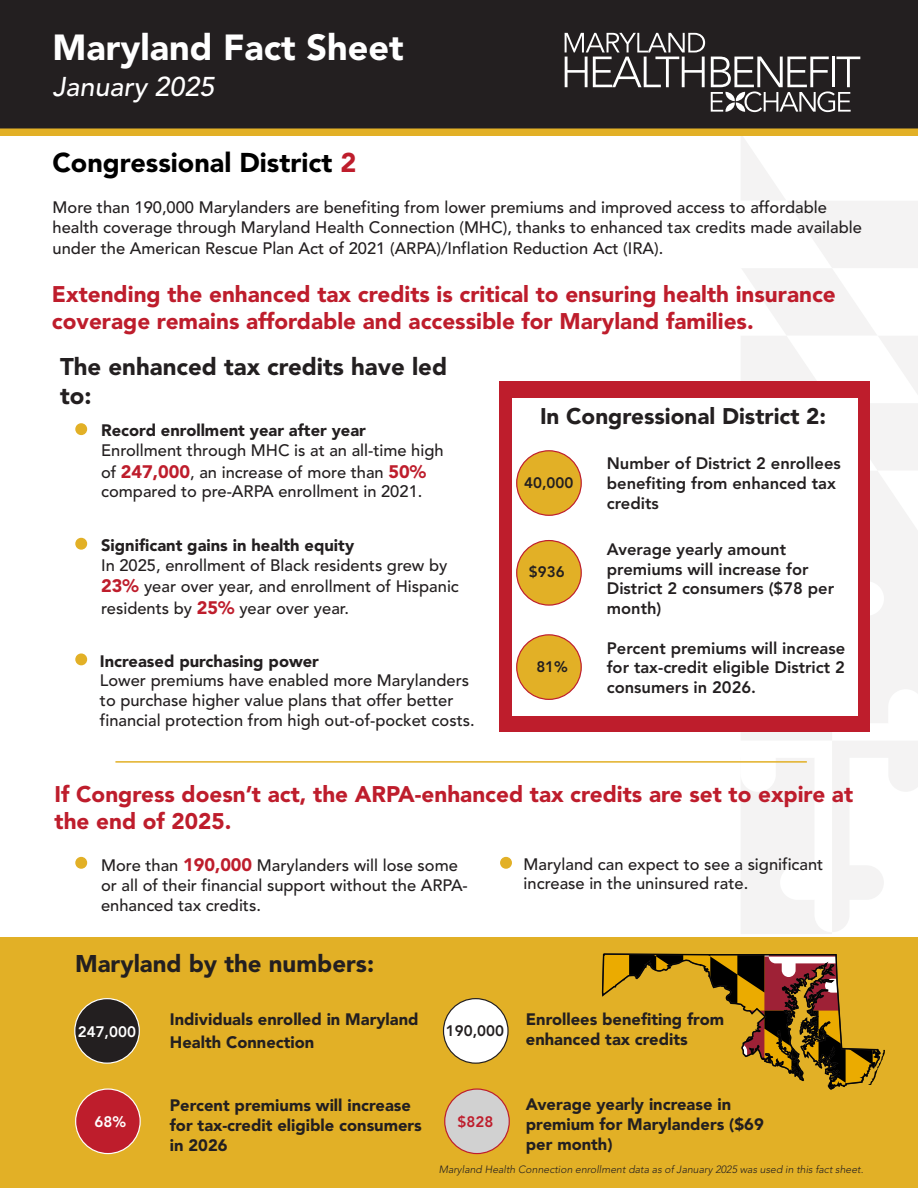
<style>
.page{position:relative;width:918px;height:1188px;background:#fff}
.page>*{position:absolute;margin:0;border:0;box-sizing:border-box;transform-origin:0 0}
.t1{font:900 36px "Avenir";color:#fff}
.t2{font:900 27px "Avenir";color:#000}
.t3{font:italic 500 27px "Avenir";color:#fff}
.t4{font:900 24px/28.8px "Avenir";color:#231f20}
.t5{font:900 22.5px/27px "Avenir";color:#be1d2c}
.t6{font:900 22.5px "Avenir";color:#231f20}
.t7{font:500 16.5px/19.8px "Avenir";color:#231f20}
.t8{font:900 16.5px/19.8px "Avenir";color:#231f20}
.t9{font:800 16.5px/19.8px "Avenir";color:#231f20}
.t10{font:800 15.15px "Avenir";color:#231f20}
.t11{font:800 15.15px "Avenir";color:#fff}
.t12{font:800 15.15px "Avenir";color:#be1d2c}
.t13{font:italic 300 10.5px "Avenir";color:#231f20}
.s1{color:#be1d2c}
.s2{font-weight:900;font-size:18px;color:#be1d2c}
</style>
<div class="page">
<svg style="left:741px;top:136px;width:177px;height:402px"></svg>
<svg style="left:741px;top:549px;width:177px;height:383px"></svg>
<div style="left:0;top:0;width:918px;height:132px;background:#231f20"></div>
<div style="left:0;top:937px;width:918px;height:251px;background:#e2b026"></div>
<svg style="left:565px;top:33px;width:140px;height:54px"></svg>
<svg style="left:711px;top:57px;width:149px;height:55px"></svg>
<div style="left:500px;top:381px;width:370px;height:351px;background:#be1d2c"></div>
<div style="left:75px;top:999px;width:64px;height:64px;background:#231f20;border-radius:50%"></div>
<div style="left:74px;top:998px;width:66px;height:66px;border:1px solid #fff;border-radius:50%"></div>
<div style="left:444px;top:999px;width:64px;height:64px;background:#fff;border-radius:50%"></div>
<div style="left:443px;top:998px;width:66px;height:66px;border:1px solid #231f20;border-radius:50%"></div>
<div style="left:445px;top:1089px;width:64px;height:65px;background:#d1d1d1;border-radius:50%"></div>
<div style="left:444px;top:1088px;width:66px;height:66px;border:1px solid #be1d2c;border-radius:50%"></div>
<div style="left:76px;top:1089px;width:64px;height:65px;background:#be1d2c;border-radius:50%"></div>
<div style="left:75px;top:1088px;width:66px;height:66px;border:1px solid #fff;border-radius:50%"></div>
<div style="left:0;top:128px;width:918px;height:8px;background:#e2b026"></div>
<div style="left:76px;top:424px;width:10px;height:10px;background:#e2b026;border-radius:50%"></div>
<div style="left:75px;top:423px;width:12px;height:12px;border:2px solid #e2b026;border-radius:50%"></div>
<div style="left:76px;top:539px;width:10px;height:10px;background:#e2b026;border-radius:50%"></div>
<div style="left:75px;top:538px;width:12px;height:12px;border:2px solid #e2b026;border-radius:50%"></div>
<div style="left:76px;top:654px;width:10px;height:11px;background:#e2b026;border-radius:50%"></div>
<div style="left:75px;top:653px;width:12px;height:12px;border:2px solid #e2b026;border-radius:50%"></div>
<div style="left:512px;top:398px;width:346px;height:318px;background:#fff"></div>
<div style="left:76px;top:858px;width:10px;height:10px;background:#e2b026;border-radius:50%"></div>
<div style="left:75px;top:857px;width:12px;height:12px;border:2px solid #e2b026;border-radius:50%"></div>
<div style="left:501px;top:858px;width:10px;height:10px;background:#e2b026;border-radius:50%"></div>
<div style="left:500px;top:857px;width:12px;height:12px;border:2px solid #e2b026;border-radius:50%"></div>
<div style="left:517px;top:451px;width:64px;height:64px;background:#e2b026;border-radius:50%"></div>
<div style="left:516px;top:450px;width:66px;height:66px;border:1px solid #be1d2c;border-radius:50%"></div>
<div style="left:517px;top:541px;width:64px;height:64px;background:#e2b026;border-radius:50%"></div>
<div style="left:516px;top:540px;width:66px;height:66px;border:1px solid #be1d2c;border-radius:50%"></div>
<div style="left:517px;top:635px;width:64px;height:64px;background:#e2b026;border-radius:50%"></div>
<div style="left:516px;top:634px;width:66px;height:66px;border:1px solid #be1d2c;border-radius:50%"></div>
<hr style="left:115px;top:761px;width:692px;height:2px;background:#e2b026">
<svg style="left:602px;top:954px;width:283px;height:135px"></svg>
<p class="t1" style="left:52px;top:26px;width:353px">Maryland Fact Sheet</p>
<p class="t3" style="left:52px;top:71px;width:164px">January 2025</p>
<p class="t2" style="left:52px;top:147px;width:305px">Congressional District <span class="s1">2</span></p>
<p class="t7" style="left:53px;top:198px;width:811px">More than 190,000 Marylanders are benefiting from lower premiums and improved access to affordable health coverage through Maryland Health Connection (MHC), thanks to enhanced tax credits made available</p>
<p class="t7" style="left:53px;top:239px;width:612px">under the American Rescue Plan Act of 2021 (ARPA)/Inflation Reduction Act (IRA).</p>
<p class="t5" style="left:52px;top:280px;width:785px">Extending the enhanced tax credits is critical to ensuring health insurance coverage remains affordable and accessible for Maryland families.</p>
<p class="t4" style="left:60px;top:352px;width:389px">The enhanced tax credits have led to:</p>
<p class="t8" style="left:101px;top:421px;width:266px">Record enrollment year after year</p>
<p class="t7" style="left:101px;top:440px;width:344px;line-height:21.6px">Enrollment through MHC is at an all-time high of <span class="s2">247,000</span>, an increase of more than <span class="s2">50%</span></p>
<p class="t7" style="left:101px;top:482px;width:323px">compared to pre-ARPA enrollment in 2021.</p>
<p class="t8" style="left:101px;top:535px;width:255px">Significant gains in health equity</p>
<p class="t7" style="left:101px;top:555px;width:359px;line-height:21.6px">In 2025, enrollment of Black residents grew by<br><span class="s2">23%</span> year over year, and enrollment of Hispanic residents by <span class="s2">25%</span> year over year.</p>
<p class="t8" style="left:100px;top:651px;width:221px">Increased purchasing power</p>
<p class="t7" style="left:100px;top:671px;width:376px">Lower premiums have enabled more Marylanders to purchase higher value plans that offer better financial protection from high out-of-pocket costs.</p>
<p class="t6" style="left:540px;top:402px;width:288px">In Congressional District 2:</p>
<p class="t9" style="left:607px;top:454px;width:236px">Number of District 2 enrollees benefiting from enhanced tax</p>
<p class="t9" style="left:607px;top:493px;width:53px">credits</p>
<p class="t10" style="left:524px;top:474px;width:51px">40,000</p>
<p class="t10" style="left:529px;top:563px;width:37px">$936</p>
<p class="t10" style="left:536px;top:657px;width:33px">81%</p>
<p class="t9" style="left:607px;top:539px;width:229px">Average yearly amount premiums will increase for<br>District 2 consumers ($78 per month)</p>
<p class="t9" style="left:607px;top:638px;width:240px;text-align:justify">Percent premiums will increase for tax-credit eligible District 2 consumers in 2026.</p>
<p class="t5" style="left:55px;top:780px;width:800px">If Congress doesn’t act, the ARPA-enhanced tax credits are set to expire at the end of 2025.</p>
<p class="t7" style="left:101px;top:856px;width:368px">More than <span class="s2">190,000</span> Marylanders will lose some or all of their financial support without the ARPA&shy;enhanced tax credits.</p>
<p class="t7" style="left:524px;top:854px;width:301px">Maryland can expect to see a significant increase in the uninsured rate.</p>
<p class="t4" style="left:75px;top:950px;width:301px">Maryland by the numbers:</p>
<p class="t11" style="left:78px;top:1023px;width:60px">247,000</p>
<p class="t8" style="left:170px;top:1007px;width:250px;line-height:23.4px">Individuals enrolled in Maryland<br>Health Connection</p>
<p class="t10" style="left:446px;top:1022px;width:60px">190,000</p>
<p class="t8" style="left:170px;top:1095px;width:254px">Percent premiums will increase for tax-credit eligible consumers in 2026</p>
<p class="t11" style="left:94px;top:1113px;width:33px">68%</p>
<p class="t12" style="left:458px;top:1112px;width:37px">$828</p>
<p class="t8" style="left:526px;top:1009px;width:200px">Enrollees benefiting from</p>
<p class="t8" style="left:526px;top:1029px;width:163px">enhanced tax credits</p>
<p class="t8" style="left:526px;top:1095px;width:239px">Average yearly increase in premium for Marylanders ($69 per month)</p>
<p class="t13" style="left:439px;top:1163px;width:426px">Maryland Health Connection enrollment data as of January 2025 was used in this fact sheet.</p>
</div>
